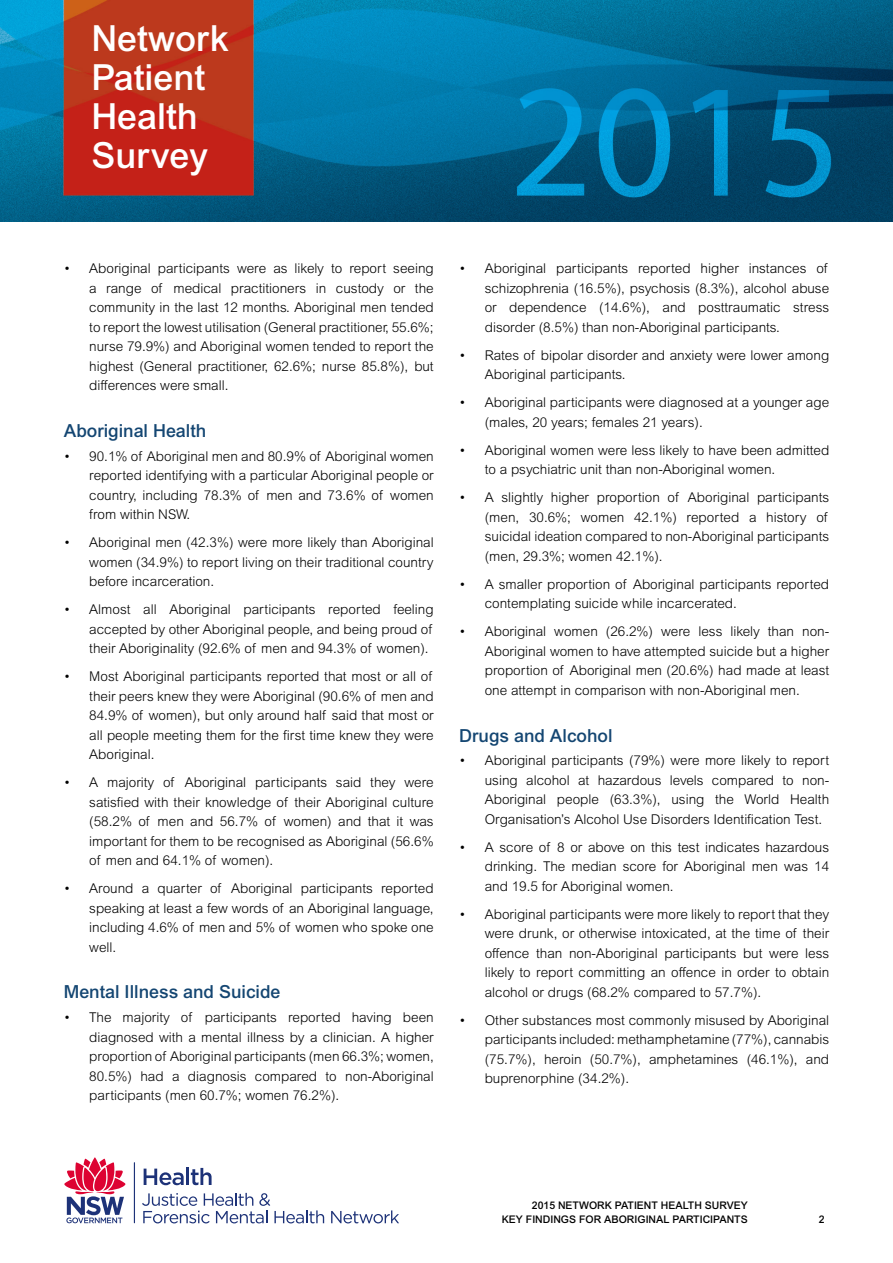
<style>
.page{position:relative;width:893px;height:1263px;background:#fff}
.page>*{position:absolute;margin:0;border:0;box-sizing:border-box;transform-origin:0 0}
.t1{font:500 36px/39px "Arial MT Pro";color:#fff}
.t2{font:500 18px "Arial MT Pro";color:#144672}
.t3{font:300 13.5px/19.5px "Arial MT Pro";color:#000;text-align:justify}
.t4{font:500 10.5px/14.5px "Arial MT Pro";color:#000;text-align:right}
</style>
<div class="page">
<img style="left:0;top:0;width:893px;height:221px">
<hr style="left:134px;top:1162px;width:1px;height:61px;background:#1d3278">
<svg style="left:64px;top:1157px;width:62px;height:66px"></svg>
<svg style="left:144px;top:1168px;width:40px;height:17px"></svg>
<hr style="left:186px;top:1168px;width:3px;height:17px;background:#1d3278">
<svg style="left:191px;top:1168px;width:21px;height:17px"></svg>
<svg style="left:142px;top:1193px;width:182px;height:30px"></svg>
<svg style="left:331px;top:1210px;width:68px;height:13px"></svg>
<h1 class="t1" style="left:91px;top:20px;width:139px">Network<br>Patient<br>Health<br>Survey</h1>
<p class="t3" style="left:89px;top:259px;width:346px;text-indent:-26px">• Aboriginal participants were as likely to report seeing a range of medical practitioners in custody or the community in the last 12 months. Aboriginal men tended to report the lowest utilisation (General practitioner, 55.6%; nurse 79.9%) and Aboriginal women tended to report the highest (General practitioner, 62.6%; nurse 85.8%), but differences were small.</p>
<h2 class="t2" style="left:64px;top:420px;width:144px">Aboriginal Health</h2>
<p class="t3" style="left:89px;top:447px;width:346px;text-indent:-26px">• 90.1% of Aboriginal men and 80.9% of Aboriginal women reported identifying with a particular Aboriginal people or country, including 78.3% of men and 73.6% of women from within NSW.</p>
<p class="t3" style="left:89px;top:533px;width:346px;text-indent:-26px">• Aboriginal men (42.3%) were more likely than Aboriginal women (34.9%) to report living on their traditional country before incarceration.</p>
<p class="t3" style="left:89px;top:600px;width:346px;text-indent:-26px">• Almost all Aboriginal participants reported feeling accepted by other Aboriginal people, and being proud of their Aboriginality (92.6% of men and 94.3% of women).</p>
<p class="t3" style="left:89px;top:667px;width:346px;text-indent:-26px">• Most Aboriginal participants reported that most or all of their peers knew they were Aboriginal (90.6% of men and 84.9% of women), but only around half said that most or all people meeting them for the first time knew they were Aboriginal.</p>
<p class="t3" style="left:89px;top:773px;width:346px;text-indent:-26px">• A majority of Aboriginal participants said they were satisfied with their knowledge of their Aboriginal culture (58.2% of men and 56.7% of women) and that it was important for them to be recognised as Aboriginal (56.6% of men and 64.1% of women).</p>
<p class="t3" style="left:89px;top:879px;width:346px;text-indent:-26px">• Around a quarter of Aboriginal participants reported speaking at least a few words of an Aboriginal language, including 4.6% of men and 5% of women who spoke one well.</p>
<h2 class="t2" style="left:64px;top:981px;width:218px">Mental I llness and Suicide</h2>
<p class="t3" style="left:89px;top:1008px;width:346px;text-indent:-26px">• The majority of participants reported having been diagnosed with a mental illness by a clinician. A higher proportion of Aboriginal participants (men 66.3%; women, 80.5%) had a diagnosis compared to non-Aboriginal participants (men 60.7%; women 76.2%).</p>
<p class="t3" style="left:485px;top:259px;width:346px;text-align:left;text-indent:-26px">• Aboriginal participants reported higher instances of schizophrenia (16.5%), psychosis (8.3%), alcohol abuse or dependence (14.6%), and posttraumatic stress disorder (8.5%) than non-Aboriginal participants.</p>
<p class="t3" style="left:485px;top:346px;width:346px;text-indent:-26px">• Rates of bipolar disorder and anxiety were lower among<br>Aboriginal participants.</p>
<p class="t3" style="left:485px;top:393px;width:346px;text-indent:-26px">• Aboriginal participants were diagnosed at a younger age (males, 20 years; females 21 years).</p>
<p class="t3" style="left:485px;top:441px;width:346px;text-indent:-26px">• Aboriginal women were less likely to have been admitted to a psychiatric unit than non-Aboriginal women.</p>
<p class="t3" style="left:485px;top:488px;width:346px;text-indent:-26px">• A slightly higher proportion of Aboriginal participants (men, 30.6%; women 42.1%) reported a history of suicidal ideation compared to non-Aboriginal participants (men, 29.3%; women 42.1%).</p>
<p class="t3" style="left:485px;top:575px;width:346px;text-indent:-26px">• A smaller proportion of Aboriginal participants reported contemplating suicide while incarcerated.</p>
<p class="t3" style="left:485px;top:622px;width:346px;text-indent:-26px">• Aboriginal women (26.2%) were less likely than non-Aboriginal women to have attempted suicide but a higher proportion of Aboriginal men (20.6%) had made at least one attempt in comparison with non-Aboriginal men.</p>
<h2 class="t2" style="left:459px;top:725px;width:155px">Drugs and Alcohol</h2>
<p class="t3" style="left:485px;top:751px;width:346px;text-indent:-26px">• Aboriginal participants (79%) were more likely to report using alcohol at hazardous levels compared to non-Aboriginal people (63.3%), using the World Health Organisation’s Alcohol Use Disorders Identification Test.</p>
<p class="t3" style="left:485px;top:838px;width:346px;text-indent:-26px">• A score of 8 or above on this test indicates hazardous drinking. The median score for Aboriginal men was 14 and 19.5 for Aboriginal women.</p>
<p class="t3" style="left:485px;top:904px;width:346px;text-indent:-26px">• Aboriginal participants were more likely to report that they were drunk, or otherwise intoxicated, at the time of their offence than non-Aboriginal participants but were less likely to report committing an offence in order to obtain alcohol or drugs (68.2% compared to 57.7%).</p>
<p class="t3" style="left:485px;top:1010px;width:346px;text-indent:-26px">• Other substances most commonly misused by Aboriginal participants included: methamphetamine (77%), cannabis (75.7%), heroin (50.7%), amphetamines (46.1%), and buprenorphine (34.2%).</p>
<p class="t4" style="left:502px;top:1198px;width:247px">2015 Network Patient Health Survey<br>Key Findings for Aboriginal Participants</p>
<p class="t4" style="left:819px;top:1213px;width:7px">2</p>
</div>
